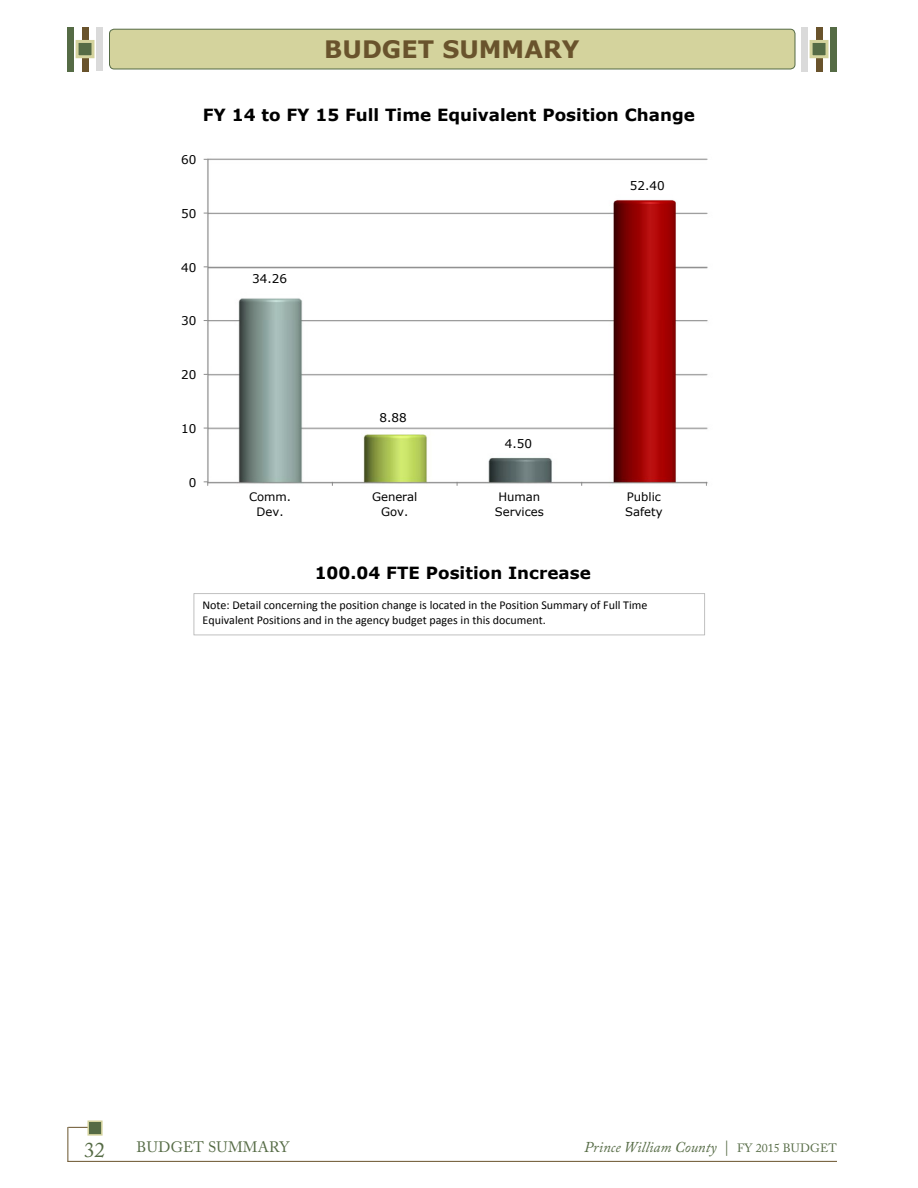
<style>
.page{position:relative;width:918px;height:1188px;background:#fff}
.page>*{position:absolute;margin:0;border:0;box-sizing:border-box;transform-origin:0 0}
.t1{font:700 24px "Verdana";color:#69532c}
.t2{font:21px "Adobe Caslon Pro";color:#556b45}
.t3{font:700 16.8px "Verdana";color:#000}
.t4{font:italic 15px "Adobe Caslon Pro";color:#556b45}
.t5{font:15px "Adobe Caslon Pro";letter-spacing:.015em;color:#556b45}
.t6{font:12px/14.5px "Calibri";color:#000}
.t7{font:12px "Verdana";color:#000}
.t8{font:11.7px/14.1px "Verdana";color:#000;text-align:center}
.s1{font-style:normal}
.s2{font-style:normal;font-size:12px}
</style>
<div class="page">
<hr style="left:68px;top:1161px;width:769px;height:1px;background:#69532c">
<hr style="left:68px;top:1127px;width:1px;height:35px;background:#69532c">
<svg style="left:68px;top:1127px;width:19px;height:1px"></svg>
<div style="left:87px;top:1120px;width:16px;height:16px;background:#556b45;border:2px solid #d4d39d"></div>
<div style="left:68px;top:27px;width:769px;height:44px;background:#fff;border:2px solid #fff"></div>
<div style="left:109px;top:29px;width:686px;height:40px;background:#d4d39d;border-radius:5px"></div>
<div style="left:109px;top:29px;width:686px;height:40px;border:1px solid #556b45;border-radius:5px"></div>
<div style="left:68px;top:27px;width:6px;height:44px;background:#556b45"></div>
<div style="left:96px;top:27px;width:7px;height:44px;background:#dadada"></div>
<div style="left:82px;top:27px;width:6px;height:44px;background:#69532c"></div>
<div style="left:76px;top:40px;width:19px;height:18px;background:#556b45;border:3px solid #d4d39d"></div>
<div style="left:830px;top:27px;width:7px;height:44px;background:#556b45"></div>
<div style="left:802px;top:27px;width:6px;height:44px;background:#dadada"></div>
<div style="left:816px;top:27px;width:6px;height:44px;background:#69532c"></div>
<div style="left:810px;top:40px;width:19px;height:18px;background:#556b45;border:3px solid #d4d39d"></div>
<img style="left:203px;top:158px;width:505px;height:328px">
<svg style="left:204px;top:481px;width:4px;height:5px"></svg>
<svg style="left:193px;top:593px;width:512px;height:42px"></svg>
<h1 class="t1" style="left:324px;top:33px;width:257px">BUDGET SUMMARY</h1>
<p class="t3" style="left:203px;top:103px;width:494px">FY 14 to FY 15 Full Time Equivalent Position Change</p>
<p class="t7" style="left:181px;top:152px;width:17px">60</p>
<p class="t7" style="left:181px;top:205px;width:17px">50</p>
<p class="t7" style="left:630px;top:177px;width:36px">52.40</p>
<p class="t7" style="left:181px;top:259px;width:17px">40</p>
<p class="t7" style="left:181px;top:313px;width:17px">30</p>
<p class="t7" style="left:252px;top:270px;width:36px">34.26</p>
<p class="t7" style="left:181px;top:367px;width:17px">20</p>
<p class="t7" style="left:181px;top:420px;width:17px">10</p>
<p class="t7" style="left:189px;top:474px;width:9px">0</p>
<p class="t7" style="left:380px;top:409px;width:29px">8.88</p>
<p class="t7" style="left:505px;top:435px;width:29px">4.50</p>
<p class="t8" style="left:249px;top:490px;width:44px">Comm.<br>Dev.</p>
<p class="t8" style="left:372px;top:490px;width:47px">General<br>Gov.</p>
<p class="t8" style="left:495px;top:490px;width:50px">Human<br>Services</p>
<p class="t8" style="left:625px;top:490px;width:39px;text-align:left">Public<br>Safety</p>
<p class="t3" style="left:315px;top:561px;width:278px">100.04 FTE Position Increase</p>
<p class="t6" style="left:203px;top:598px;width:446px">Note: Detail concerning the position change is located in the Position Summary of Full Time<br>Equivalent Positions and in the agency budget pages in this document.</p>
<h2 class="t2" style="left:84px;top:1137px;width:22px">32</h2>
<p class="t5" style="left:137px;top:1138px;width:154px">BUDGET SUMMARY</p>
<p class="t4" style="left:584px;top:1138px;width:254px">Prince William County <span class="s1">|</span> <span class="s2">FY 2015 BUDGET</span></p>
</div>
